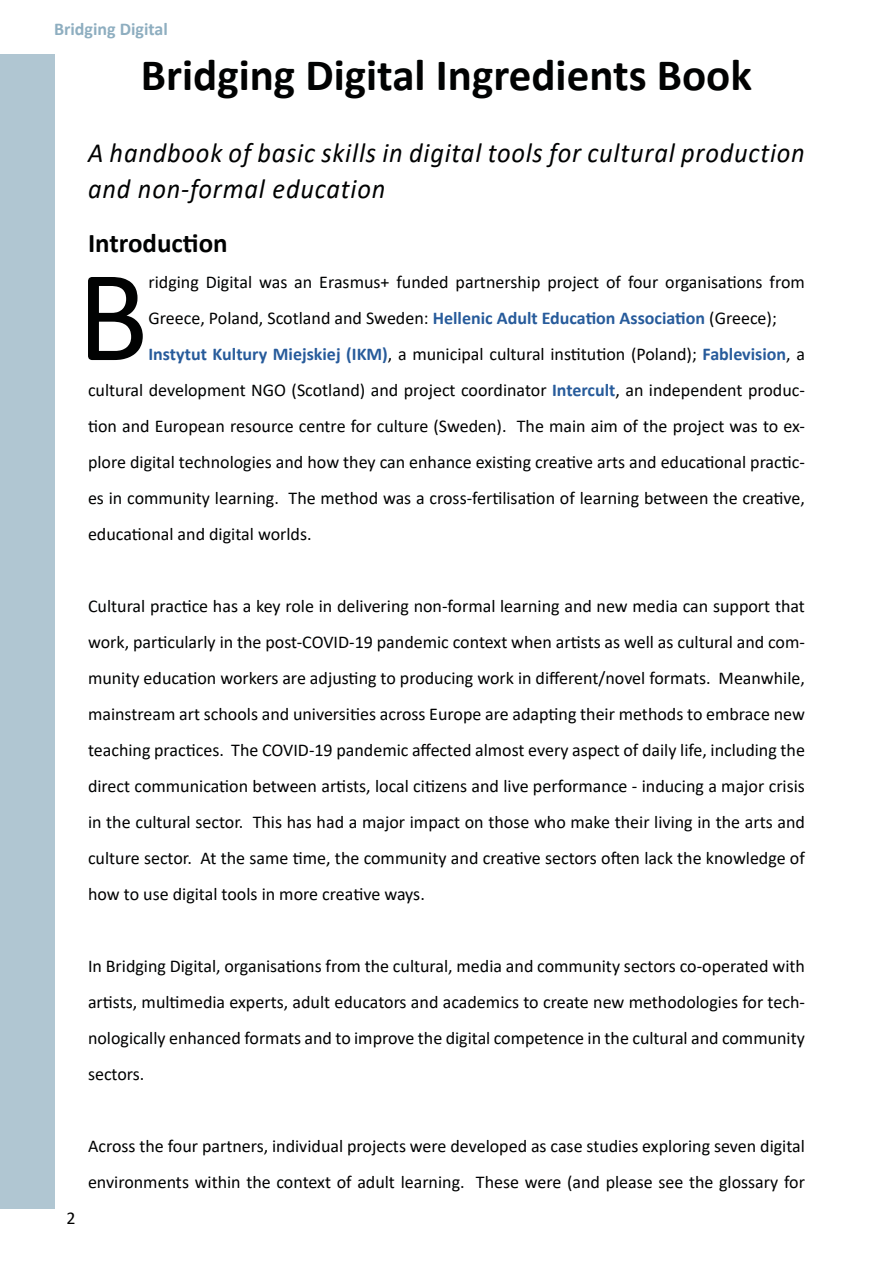
<style>
.page{position:relative;width:893px;height:1263px;background:#fff}
.page>*{position:absolute;margin:0;border:0;box-sizing:border-box;transform-origin:0 0}
.t1{font:131.4px "Calibri";color:#010202}
.t2{font:700 45px "Calibri";color:#010202}
.t3{font:italic 27.75px/36px "Calibri";letter-spacing:.03em;color:#010202;scale:.95 1}
.t4{font:700 27px "Calibri";color:#010202}
.t5{font:18px/36px "Calibri";color:#010202;text-align:justify}
.t6{font:700 18px "Calibri";color:#8eaec0}
.t7{font:18px "Calibri";color:#000}
.s1{font-weight:700;color:#275b9b}
</style>
<div class="page">
<div style="left:0;top:54px;width:54px;height:1155px;background:#b0c6d2"></div>
<p class="t6" style="left:54px;top:16px;width:115px">Bridging Digital</p>
<h2 class="t2" style="left:141px;top:43px;width:613px">Bridging Digital Ingredients Book</h2>
<h3 class="t3" style="left:88px;top:134px;width:756px">A handbook of basic skills in digital tools for cultural production and non-formal education</h3>
<h3 class="t4" style="left:88px;top:224px;width:141px">Introduction</h3>
<h1 class="t1" style="left:77px;top:225px;width:73px">B</h1>
<p class="t5" style="left:148px;top:264px;width:658px">ridging Digital was an Erasmus+ funded partnership project of four organisations from</p>
<p class="t5" style="left:148px;top:300px;width:630px">Greece, Poland, Scotland and Sweden: <span class="s1">Hellenic Adult Education Association</span> (Greece);</p>
<p class="t5" style="left:148px;top:336px;width:658px"><span class="s1">Instytut Kultury Miejskiej (IKM)</span>, a municipal cultural institution (Poland); <span class="s1">Fablevision</span>, a</p>
<p class="t5" style="left:88px;top:372px;width:718px">cultural development NGO (Scotland) and project coordinator <span class="s1">Intercult</span>, an independent produc-</p>
<p class="t5" style="left:88px;top:408px;width:718px">tion and European resource centre for culture (Sweden). The main aim of the project was to ex-</p>
<p class="t5" style="left:88px;top:444px;width:718px">plore digital technologies and how they can enhance existing creative arts and educational practic-</p>
<p class="t5" style="left:88px;top:480px;width:718px">es in community learning. The method was a cross-fertilisation of learning between the creative,</p>
<p class="t5" style="left:88px;top:516px;width:225px">educational and digital worlds.</p>
<p class="t5" style="left:88px;top:588px;width:718px">Cultural practice has a key role in delivering non-formal learning and new media can support that work, particularly in the post-COVID-19 pandemic context when artists as well as cultural and com&shy;munity education workers are adjusting to producing work in different/novel formats. Meanwhile, mainstream art schools and universities across Europe are adapting their methods to embrace new teaching practices. The COVID-19 pandemic affected almost every aspect of daily life, including the direct communication between artists, local citizens and live performance - inducing a major crisis in the cultural sector. This has had a major impact on those who make their living in the arts and culture sector. At the same time, the community and creative sectors often lack the knowledge of how to use digital tools in more creative ways.</p>
<p class="t5" style="left:88px;top:948px;width:718px">In Bridging Digital, organisations from the cultural, media and community sectors co-operated with artists, multimedia experts, adult educators and academics to create new methodologies for tech&shy;nologically enhanced formats and to improve the digital competence in the cultural and community sectors.</p>
<p class="t7" style="left:66px;top:1206px;width:11px">2</p>
<p class="t5" style="left:88px;top:1128px;width:718px">Across the four partners, individual projects were developed as case studies exploring seven digital environments within the context of adult learning. These were (and please see the glossary for</p>
</div>
